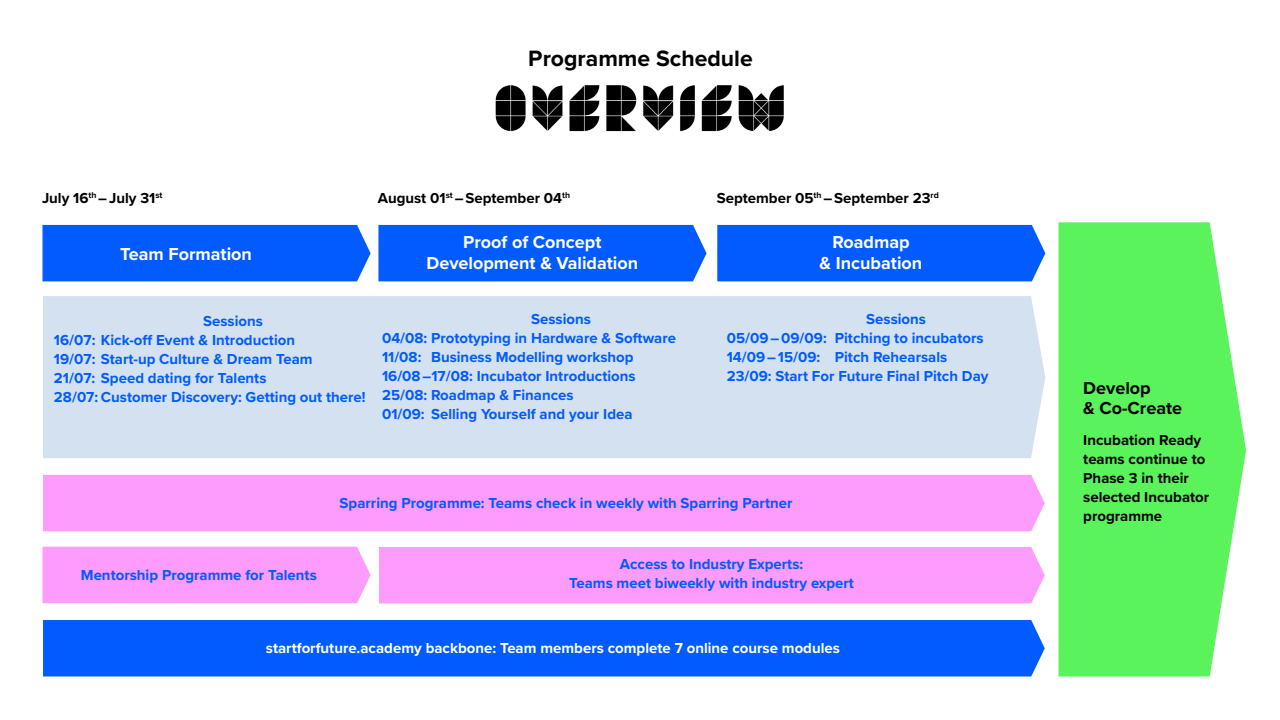
<style>
.page{position:relative;width:1280px;height:720px;background:#fff}
.page>*{position:absolute;margin:0;border:0;box-sizing:border-box;transform-origin:0 0}
.t1{font:700 23px "Proxima Nova";color:#000}
.t2{font:700 18px/21px "Proxima Nova";color:#fff;text-align:center}
.t3{font:700 18px/19.9px "Proxima Nova";color:#000}
.t4{font:700 15px/19px "Proxima Nova";color:#025bff}
.t5{font:700 15px/19px "Proxima Nova";color:#000}
.t6{font:700 15px "Proxima Nova";color:#fff}
</style>
<div class="page">
<div style="left:42px;top:547px;width:329px;height:56px;background:#fd9cfd"></div>
<div style="left:42px;top:225px;width:329px;height:56px;background:#025bff"></div>
<div style="left:378px;top:225px;width:329px;height:56px;background:#025bff"></div>
<div style="left:717px;top:225px;width:328px;height:56px;background:#025bff"></div>
<div style="left:43px;top:620px;width:1002px;height:56px;background:#025bff"></div>
<svg style="left:1058px;top:222px;width:188px;height:454px;background:#6af46b"></svg>
<div style="left:379px;top:547px;width:666px;height:56px;background:#fd9cfd"></div>
<div style="left:43px;top:475px;width:1002px;height:56px;background:#fd9cfd"></div>
<div style="left:43px;top:296px;width:1002px;height:162px;background:#d4e1f1"></div>
<img style="left:495px;top:85px;width:289px;height:47px">
<h1 class="t1" style="left:528px;top:41px;width:226px">Programme Schedule</h1>
<p class="t5" style="left:42px;top:188px;width:122px">July 16<sup>th</sup> – July 31<sup>st</sup></p>
<p class="t5" style="left:378px;top:188px;width:194px">August 01<sup>st</sup> – September 04<sup>th</sup></p>
<p class="t5" style="left:717px;top:188px;width:224px">September 05<sup>th</sup> – September 23<sup>rd</sup></p>
<p class="t2" style="left:426px;top:231px;width:213px">Proof of Concept<br>Development &amp; Validation</p>
<p class="t2" style="left:820px;top:231px;width:104px">Roadmap<br>&amp; Incubation</p>
<p class="t2" style="left:120px;top:243px;width:133px">Team Formation</p>
<p class="t4" style="left:54px;top:311px;width:313px;text-indent:149px">Sessions<br>16/07: Kick-off Event &amp; Introduction<br>19/07: Start-up Culture &amp; Dream Team<br>21/07: Speed dating for Talents<br>28/07: Customer Discovery: Getting out there!</p>
<p class="t4" style="left:382px;top:309px;width:296px;text-indent:149px">Sessions<br>04/08: Prototyping in Hardware &amp; Software<br>11/08: Business Modelling workshop<br>16/08 –17/08: Incubator Introductions<br>25/08: Roadmap &amp; Finances<br>01/09: Selling Yourself and your Idea</p>
<p class="t4" style="left:727px;top:309px;width:263px;text-indent:139px">Sessions<br>05/09 – 09/09: Pitching to incubators<br>14/09 – 15/09: Pitch Rehearsals<br>23/09: Start For Future Final Pitch Day</p>
<p class="t4" style="left:340px;top:493px;width:454px">Sparring Programme: Teams check in weekly with Sparring Partner</p>
<p class="t4" style="left:81px;top:565px;width:237px">Mentorship Programme for Talents</p>
<p class="t4" style="left:569px;top:555px;width:286px;line-height:18.5px;text-align:center">Access to Industry Experts:<br>Teams meet biweekly with industry expert</p>
<p class="t6" style="left:266px;top:637px;width:576px">startforfuture.academy backbone: Team members complete 7 online course modules</p>
<p class="t3" style="left:1083px;top:378px;width:100px">Develop<br>&amp; Co-Create</p>
<p class="t5" style="left:1083px;top:430px;width:127px">Incubation Ready teams continue to<br>Phase 3 in their selected Incubator programme</p>
</div>
